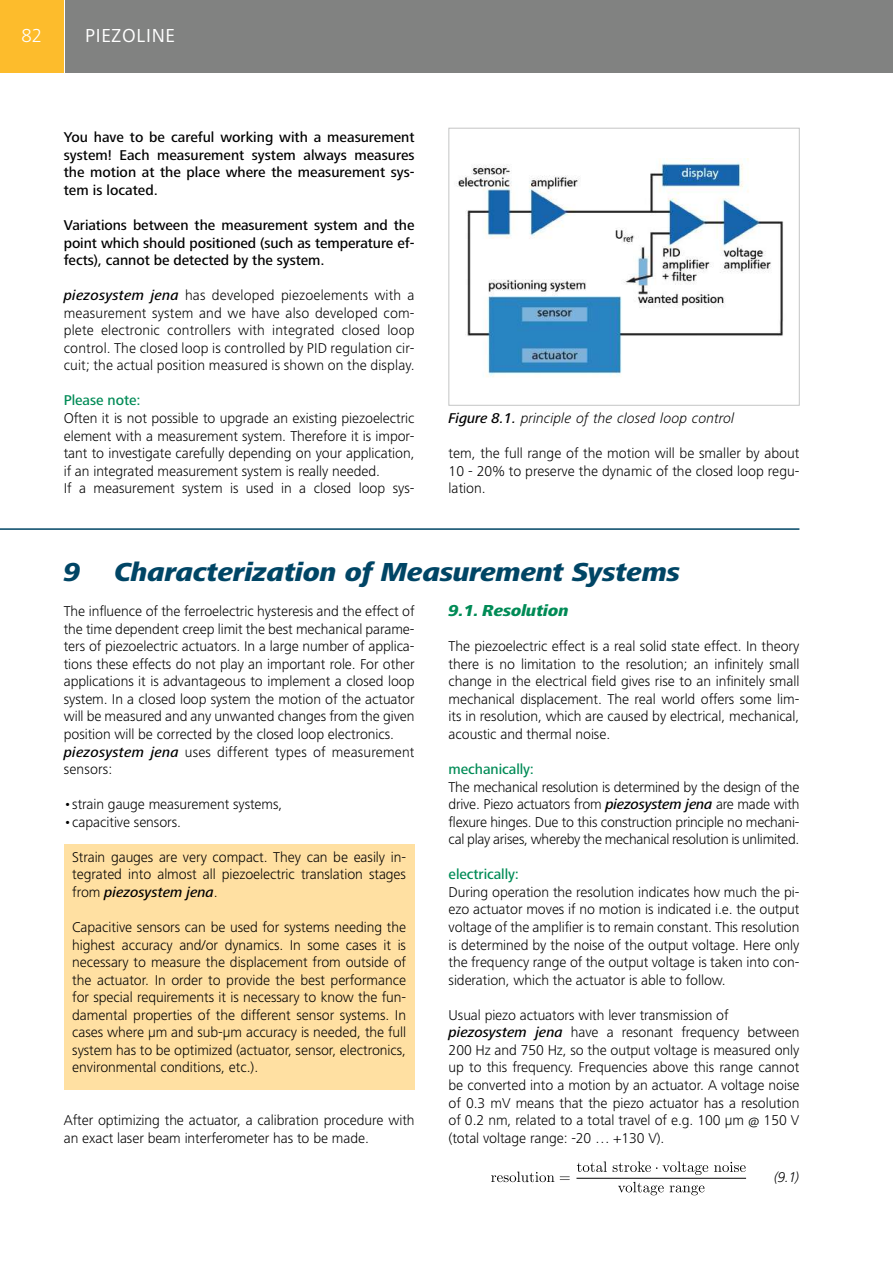
<style>
.page{position:relative;width:893px;height:1263px;background:#fff}
.page>*{position:absolute;margin:0;border:0;box-sizing:border-box;transform-origin:0 0}
.t1{font:italic 800 27px "Frutiger Next LT";letter-spacing:-.005em;color:#004565}
.t2{font:19.5px "Frutiger Next LT";letter-spacing:.04em;color:#fff}
.t3{font:300 19.5px "Frutiger Next LT";color:#fff}
.t4{font:italic 800 16.5px "Frutiger Next LT";letter-spacing:-.005em;color:#008b56}
.t5{font:300 14.7px/17.5px "Frutiger Next LT";letter-spacing:-.005em;color:#000;text-align:justify}
.t6{font:500 14.7px/17.5px "Frutiger Next LT";letter-spacing:-.005em;color:#000;text-align:justify}
.t7{font:italic 300 14.7px "Frutiger Next LT";letter-spacing:-.005em;color:#000}
.t8{font:500 14.7px "Frutiger Next LT";letter-spacing:-.005em;color:#008b56}
.s1{font-weight:500;font-style:italic}
.s2{font-weight:500}
</style>
<div class="page">
<div style="left:66px;top:0;width:827px;height:72px;background:#818281"></div>
<div style="left:0;top:0;width:64px;height:72px;background:#fdbc2c"></div>
<div style="left:64px;top:844px;width:351px;height:246px;background:#ffe0a2"></div>
<svg style="left:491px;top:1171px;width:63px;height:11px"></svg>
<svg style="left:560px;top:1176px;width:10px;height:4px"></svg>
<svg style="left:577px;top:1161px;width:30px;height:11px"></svg>
<svg style="left:613px;top:1161px;width:95px;height:14px"></svg>
<svg style="left:714px;top:1162px;width:32px;height:10px"></svg>
<hr style="left:576px;top:1178px;width:170px;height:1px;background:#000">
<svg style="left:618px;top:1182px;width:46px;height:13px"></svg>
<svg style="left:670px;top:1185px;width:34px;height:10px"></svg>
<img style="left:456px;top:158px;width:328px;height:219px">
<div style="left:449px;top:128px;width:350px;height:277px;border:1px solid #c4c5c5"></div>
<hr style="left:0;top:528px;width:799px;height:2px;background:#004565">
<h2 class="t3" style="left:22px;top:25px;width:22px">82</h2>
<h2 class="t2" style="left:85px;top:25px;width:92px">PIEZOLINE</h2>
<p class="t6" style="left:64px;top:129px;width:352px">You have to be careful working with a measurement system! Each measurement system always measures the motion at the place where the measurement sys&shy;tem is located.</p>
<p class="t6" style="left:64px;top:216px;width:352px">Variations between the measurement system and the point which should positioned (such as temperature ef&shy;fects), cannot be detected by the system.</p>
<p class="t5" style="left:64px;top:287px;width:352px"><span class="s1">piezosystem jena</span> has developed piezoelements with a measurement system and we have also developed com&shy;plete electronic controllers with integrated closed loop control. The closed loop is controlled by PID regulation cir&shy;cuit; the actual position measured is shown on the display.</p>
<p class="t8" style="left:64px;top:392px;width:78px">Please note:</p>
<p class="t5" style="left:64px;top:409px;width:352px;text-align:left">Often it is not possible to upgrade an existing piezoelectric element with a measurement system. Therefore it is impor&shy;tant to investigate carefully depending on your application, if an integrated measurement system is really needed.<br>If a measurement system is used in a closed loop sys-</p>
<p class="t7" style="left:449px;top:410px;width:287px"><span class="s2">Figure 8.1.</span> principle of the closed loop control</p>
<p class="t5" style="left:449px;top:444px;width:352px">tem, the full range of the motion will be smaller by about 10 - 20% to preserve the dynamic of the closed loop regu&shy;lation.</p>
<h1 class="t1" style="left:64px;top:557px;width:18px">9</h1>
<h1 class="t1" style="left:115px;top:557px;width:567px">Characterization of Measurement Systems</h1>
<p class="t5" style="left:64px;top:602px;width:352px;text-align:left">The influence of the ferroelectric hysteresis and the effect of the time dependent creep limit the best mechanical parame&shy;ters of piezoelectric actuators. In a large number of applica&shy;tions these effects do not play an important role. For other applications it is advantageous to implement a closed loop system. In a closed loop system the motion of the actuator will be measured and any unwanted changes from the given position will be corrected by the closed loop electronics. <span class="s1">piezosystem jena</span> uses different types of measurement sensors:</p>
<p class="t5" style="left:64px;top:795px;width:220px">•strain gauge measurement systems,</p>
<p class="t5" style="left:64px;top:813px;width:119px">•capacitive sensors.</p>
<p class="t5" style="left:72px;top:848px;width:335px">Strain gauges are very compact. They can be easily in&shy;tegrated into almost all piezoelectric translation stages from <span class="s1">piezosystem jena</span>.</p>
<p class="t5" style="left:72px;top:918px;width:335px">Capacitive sensors can be used for systems needing the highest accuracy and/or dynamics. In some cases it is necessary to measure the displacement from outside of the actuator. In order to provide the best performance for special requirements it is necessary to know the fun&shy;damental properties of the different sensor systems. In cases where μm and sub-μm accuracy is needed, the full system has to be optimized (actuator, sensor, electronics, environmental conditions, etc.).</p>
<p class="t4" style="left:449px;top:601px;width:121px">9.1. Resolution</p>
<p class="t5" style="left:449px;top:638px;width:352px">The piezoelectric effect is a real solid state effect. In theory there is no limitation to the resolution; an infinitely small change in the electrical field gives rise to an infinitely small mechanical displacement. The real world offers some lim&shy;its in resolution, which are caused by electrical, mechanical, acoustic and thermal noise.</p>
<p class="t8" style="left:449px;top:761px;width:87px">mechanically:</p>
<p class="t5" style="left:449px;top:778px;width:352px">The mechanical resolution is determined by the design of the drive. Piezo actuators from <span class="s1">piezosystem jena</span> are made with flexure hinges. Due to this construction principle no mechani&shy;cal play arises, whereby the mechanical resolution is unlimited.</p>
<p class="t8" style="left:449px;top:866px;width:72px">electrically:</p>
<p class="t5" style="left:449px;top:883px;width:352px">During operation the resolution indicates how much the pi&shy;ezo actuator moves if no motion is indicated i.e. the output voltage of the amplifier is to remain constant. This resolution is determined by the noise of the output voltage. Here only the frequency range of the output voltage is taken into con&shy;sideration, which the actuator is able to follow.</p>
<p class="t5" style="left:449px;top:1006px;width:352px;text-align:left">Usual piezo actuators with lever transmission of <span class="s1">piezosystem jena</span> have a resonant frequency between 200 Hz and 750 Hz, so the output voltage is measured only up to this frequency. Frequencies above this range cannot be converted into a motion by an actuator. A voltage noise of 0.3 mV means that the piezo actuator has a resolution of 0.2 nm, related to a total travel of e.g. 100 µm @ 150 V (total voltage range: -20 … +130 V).</p>
<p class="t7" style="left:774px;top:1169px;width:27px">(9.1)</p>
<p class="t5" style="left:64px;top:1111px;width:352px">After optimizing the actuator, a calibration procedure with an exact laser beam interferometer has to be made.</p>
</div>
